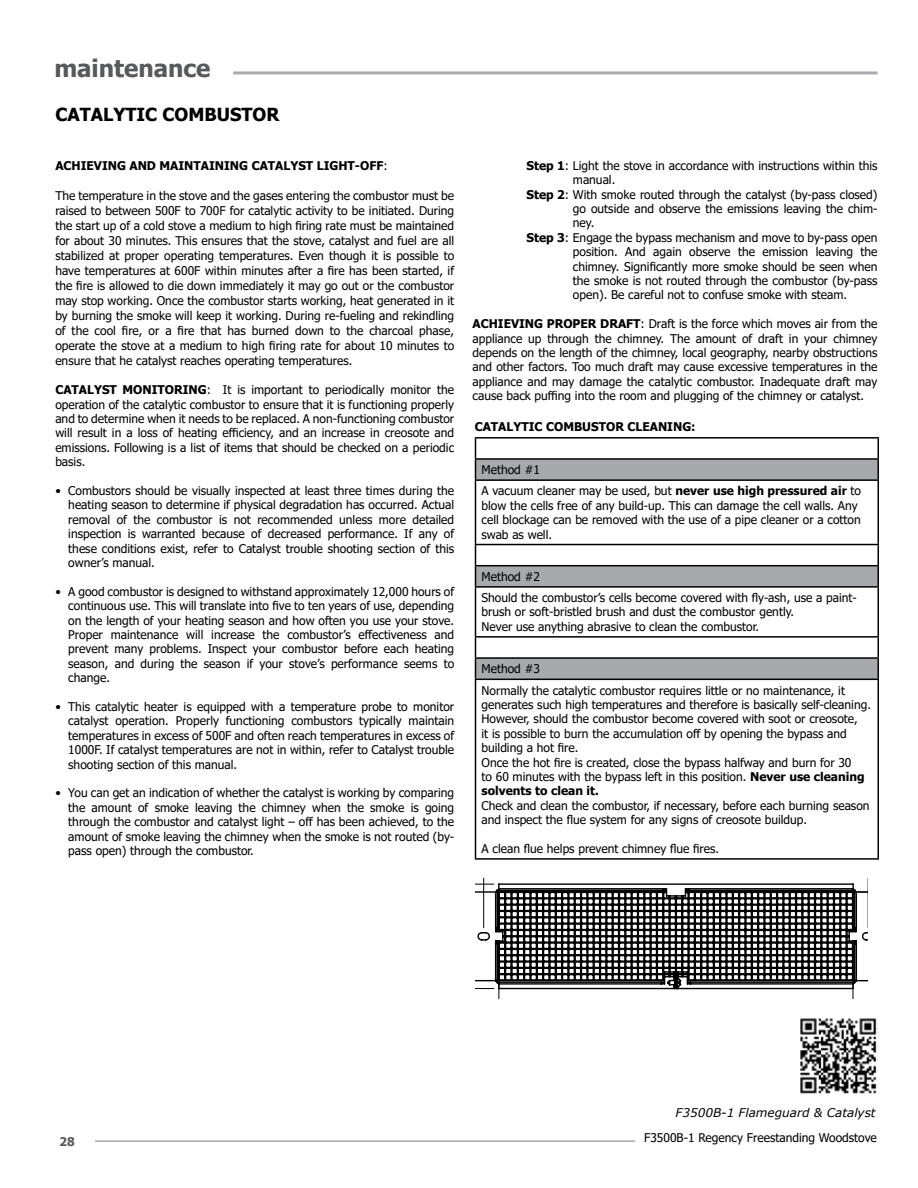
<style>
.page{position:relative;width:918px;height:1188px;background:#fff}
.page>*{position:absolute;margin:0;border:0;box-sizing:border-box;transform-origin:0 0}
.t1{font:700 24px "Tahoma";color:#58595b}
.t2{font:700 18px "Tahoma";color:#000}
.t3{font:12.6px "Arial";color:#000}
.t4{font:12px/14.4px "Tahoma";color:#000;text-align:justify}
.t5{font:700 12px "Tahoma";color:#000}
.t6{font:italic 12px "Verdana";color:#000}
.t7{font:700 12px "Tahoma";color:#58595b}
.s1{font-weight:400}
.s2{font-weight:700}
</style>
<div class="page">
<hr style="left:95px;top:1140px;width:540px;height:2px;background:#a7a9ac">
<hr style="left:233px;top:71px;width:644px;height:3px;background:#a7a9ac">
<svg style="left:476px;top:460px;width:402px;height:219px"></svg>
<hr style="left:475px;top:437px;width:404px;height:2px;background:#000">
<hr style="left:475px;top:458px;width:404px;height:2px;background:#000">
<svg style="left:475px;top:439px;width:1px;height:40px"></svg>
<svg style="left:878px;top:439px;width:1px;height:40px"></svg>
<hr style="left:475px;top:479px;width:404px;height:2px;background:#000">
<hr style="left:475px;top:481px;width:1px;height:63px;background:#000">
<hr style="left:878px;top:481px;width:1px;height:63px;background:#000">
<hr style="left:475px;top:544px;width:404px;height:1px;background:#000">
<hr style="left:475px;top:565px;width:404px;height:1px;background:#000">
<svg style="left:475px;top:545px;width:1px;height:41px"></svg>
<svg style="left:878px;top:545px;width:1px;height:41px"></svg>
<hr style="left:475px;top:586px;width:404px;height:2px;background:#000">
<hr style="left:475px;top:588px;width:1px;height:48px;background:#000">
<hr style="left:878px;top:588px;width:1px;height:48px;background:#000">
<hr style="left:475px;top:636px;width:404px;height:2px;background:#000">
<hr style="left:475px;top:657px;width:404px;height:2px;background:#000">
<svg style="left:475px;top:638px;width:1px;height:41px"></svg>
<svg style="left:878px;top:638px;width:1px;height:41px"></svg>
<hr style="left:475px;top:679px;width:404px;height:1px;background:#000">
<hr style="left:475px;top:680px;width:1px;height:178px;background:#000">
<hr style="left:878px;top:680px;width:1px;height:178px;background:#000">
<hr style="left:475px;top:858px;width:404px;height:2px;background:#000">
<hr style="left:868px;top:878px;width:1px;height:50px;background:#000">
<hr style="left:476px;top:1187px;width:392px;height:1px;background:#191924">
<hr style="left:917px;top:878px;width:1px;height:120px;background:#191924">
<hr style="left:499px;top:1029px;width:151px;height:1px;background:#000">
<hr style="left:701px;top:1029px;width:152px;height:1px;background:#000">
<svg style="left:917px;top:958px;width:1px;height:23px"></svg>
<svg style="left:917px;top:892px;width:1px;height:22px"></svg>
<svg style="left:476px;top:878px;width:392px;height:120px"></svg>
<img style="left:799px;top:1018px;width:78px;height:76px">
<h1 class="t1" style="left:54px;top:51px;width:158px">maintenance</h1>
<h2 class="t2" style="left:56px;top:101px;width:225px">CATALYTIC COMBUSTOR</h2>
<p class="t5" style="left:55px;top:157px;width:334px">ACHIEVING AND MAINTAINING CATALYST LIGHT-OFF<span class="s1">:</span></p>
<p class="t4" style="left:55px;top:189px;width:400px;line-height:15px">The temperature in the stove and the gases entering the combustor must be raised to between 500F to 700F for catalytic activity to be initiated. During the start up of a cold stove a medium to high firing rate must be maintained for about 30 minutes. This ensures that the stove, catalyst and fuel are all stabilized at proper operating temperatures. Even though it is possible to have temperatures at 600F within minutes after a fire has been started, if the fire is allowed to die down immediately it may go out or the combustor may stop working. Once the combustor starts working, heat generated in it by burning the smoke will keep it working. During re-fueling and rekindling of the cool fire, or a fire that has burned down to the charcoal phase, operate the stove at a medium to high firing rate for about 10 minutes to ensure that he catalyst reaches operating temperatures.</p>
<p class="t4" style="left:55px;top:383px;width:400px"><span class="s2">CATALYST MONITORING</span>: It is important to periodically monitor the operation of the catalytic combustor to ensure that it is functioning properly and to determine when it needs to be replaced. A non-functioning combustor will result in a loss of heating efficiency, and an increase in creosote and emissions. Following is a list of items that should be checked on a periodic basis.</p>
<p class="t4" style="left:68px;top:484px;width:387px;text-indent:-13px">• Combustors should be visually inspected at least three times during the heating season to determine if physical degradation has occurred. Actual removal of the combustor is not recommended unless more detailed inspection is warranted because of decreased performance. If any of these conditions exist, refer to Catalyst trouble shooting section of this owner’s manual.</p>
<p class="t4" style="left:68px;top:585px;width:387px;text-indent:-13px">• A good combustor is designed to withstand approximately 12,000 hours of continuous use. This will translate into five to ten years of use, depending on the length of your heating season and how often you use your stove.<br>Proper maintenance will increase the combustor’s effectiveness and prevent many problems. Inspect your combustor before each heating season, and during the season if your stove’s performance seems to change.</p>
<p class="t4" style="left:68px;top:700px;width:387px;text-indent:-13px">• This catalytic heater is equipped with a temperature probe to monitor catalyst operation. Properly functioning combustors typically maintain temperatures in excess of 500F and often reach temperatures in excess of 1000F. If catalyst temperatures are not in within, refer to Catalyst trouble shooting section of this manual.</p>
<p class="t4" style="left:68px;top:787px;width:387px;text-indent:-13px">• You can get an indication of whether the catalyst is working by comparing the amount of smoke leaving the chimney when the smoke is going through the combustor and catalyst light – off has been achieved, to the amount of smoke leaving the chimney when the smoke is not routed (by&shy;pass open) through the combustor.</p>
<p class="t3" style="left:421px;top:657px;width:33px;rotate:-90deg">3.067</p>
<p class="t3" style="left:421px;top:762px;width:33px;rotate:-90deg">0.875</p>
<p class="t4" style="left:527px;top:159px;width:352px"><span class="s2">Step 1</span>: Light the stove in accordance with instructions within this</p>
<p class="t4" style="left:573px;top:173px;width:44px">manual.</p>
<p class="t4" style="left:527px;top:188px;width:352px"><span class="s2">Step 2</span>: With smoke routed through the catalyst (by-pass closed)</p>
<p class="t4" style="left:573px;top:202px;width:306px">go outside and observe the emissions leaving the chim-</p>
<p class="t4" style="left:573px;top:217px;width:23px">ney.</p>
<p class="t4" style="left:527px;top:231px;width:352px"><span class="s2">Step 3</span>: Engage the bypass mechanism and move to by-pass open</p>
<p class="t4" style="left:573px;top:245px;width:306px">position. And again observe the emission leaving the</p>
<p class="t4" style="left:573px;top:260px;width:306px">chimney. Significantly more smoke should be seen when</p>
<p class="t4" style="left:573px;top:274px;width:306px">the smoke is not routed through the combustor (by-pass</p>
<p class="t4" style="left:573px;top:289px;width:276px">open). Be careful not to confuse smoke with steam.</p>
<p class="t4" style="left:473px;top:317px;width:407px"><span class="s2">ACHIEVING PROPER DRAFT</span>: Draft is the force which moves air from the appliance up through the chimney. The amount of draft in your chimney depends on the length of the chimney, local geography, nearby obstructions and other factors. Too much draft may cause excessive temperatures in the appliance and may damage the catalytic combustor. Inadequate draft may cause back puffing into the room and plugging of the chimney or catalyst.</p>
<p class="t5" style="left:475px;top:418px;width:222px">CATALYTIC COMBUSTOR CLEANING:</p>
<p class="t4" style="left:482px;top:460px;width:381px;line-height:21.1px">Method #1<br>A vacuum cleaner may be used, but <span class="s2">never use high pressured air</span> to</p>
<p class="t4" style="left:482px;top:499px;width:381px;text-align:left">blow the cells free of any build-up. This can damage the cell walls. Any cell blockage can be removed with the use of a pipe cleaner or a cotton swab as well.</p>
<p class="t4" style="left:482px;top:567px;width:377px;line-height:21.1px">Method #2<br>Should the combustor’s cells become covered with fly-ash, use a paint-</p>
<p class="t4" style="left:482px;top:606px;width:314px">brush or soft-bristled brush and dust the combustor gently.<br>Never use anything abrasive to clean the combustor.</p>
<p class="t4" style="left:482px;top:659px;width:365px;line-height:21.3px">Method #3<br>Normally the catalytic combustor requires little or no maintenance, it</p>
<p class="t4" style="left:482px;top:698px;width:391px;text-align:left">generates such high temperatures and therefore is basically self-cleaning.<br>However, should the combustor become covered with soot or creosote,<br>it is possible to burn the accumulation off by opening the bypass and building a hot fire.<br>Once the hot fire is created, close the bypass halfway and burn for 30<br>to 60 minutes with the bypass left in this position. <span class="s2">Never use cleaning solvents to clean it.</span></p>
<p class="t4" style="left:482px;top:799px;width:390px">Check and clean the combustor, if necessary, before each burning season and inspect the flue system for any signs of creosote buildup.</p>
<p class="t4" style="left:482px;top:842px;width:239px">A clean flue helps prevent chimney flue fires.</p>
<p class="t3" style="left:657px;top:805px;width:40px">16.259</p>
<p class="t3" style="left:657px;top:835px;width:40px">15.200</p>
<p class="t6" style="left:676px;top:1105px;width:202px">F3500B-1 Flameguard &amp; Catalyst</p>
<p class="t7" style="left:60px;top:1133px;width:17px">28</p>
<p class="t4" style="left:644px;top:1131px;width:234px">F3500B-1 Regency Freestanding Woodstove</p>
</div>
